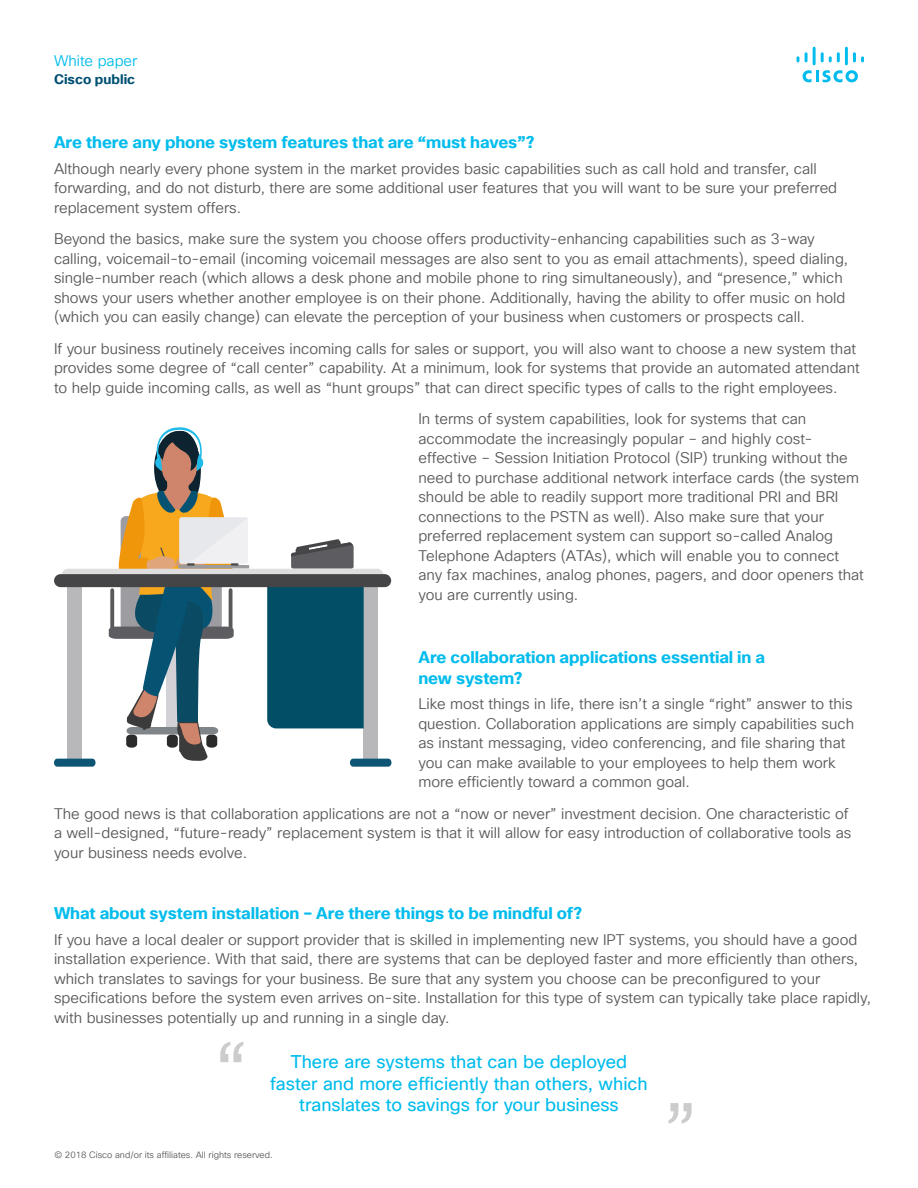
<style>
.page{position:relative;width:918px;height:1188px;background:#fff}
.page>*{position:absolute;margin:0;border:0;box-sizing:border-box;transform-origin:0 0}
.Body{font:18px/21.6px "Cisco Sans TT";color:#01bcec;text-align:center}
.Subhead3_Indigo{font:700 16.5px/21px "Cisco Sans TT";letter-spacing:-.005em;color:#01bcec}
.Body-2{font:15px/19.5px "Cisco Sans TT Light";color:#57585a}
.t1{font:15px "Cisco Sans TT Light";color:#01bcec}
.t2{font:700 13.5px "Cisco Sans TT";color:#005073}
.Body-3{font:9px "Cisco Sans TT Light";color:#57585a}
</style>
<div class="page">
<svg style="left:803px;top:70px;width:55px;height:12px"></svg>
<svg style="left:797px;top:56px;width:2px;height:6px"></svg>
<svg style="left:805px;top:52px;width:3px;height:10px"></svg>
<hr style="left:813px;top:47px;width:3px;height:18px;background:#01bcec">
<svg style="left:821px;top:52px;width:19px;height:10px"></svg>
<hr style="left:845px;top:47px;width:3px;height:18px;background:#01bcec">
<svg style="left:853px;top:52px;width:11px;height:10px"></svg>
<svg style="left:220px;top:1042px;width:23px;height:20px"></svg>
<svg style="left:669px;top:1103px;width:23px;height:21px"></svg>
<svg style="left:291px;top:539px;width:63px;height:30px"></svg>
<div style="left:68px;top:586px;width:14px;height:179px;background:#b8b8ba"></div>
<svg style="left:54px;top:759px;width:42px;height:8px"></svg>
<div style="left:364px;top:586px;width:14px;height:179px;background:#b8b8ba"></div>
<svg style="left:350px;top:759px;width:41px;height:8px"></svg>
<div style="left:267px;top:587px;width:97px;height:141px;background:#004f66"></div>
<div style="left:62px;top:569px;width:322px;height:13px;background:#dedede;border-radius:6px"></div>
<div style="left:54px;top:574px;width:337px;height:13px;background:#454547;border-radius:7px"></div>
<svg style="left:109px;top:427px;width:140px;height:334px"></svg>
<p class="t1" style="left:54px;top:51px;width:85px">White paper</p>
<p class="t2" style="left:54px;top:70px;width:83px">Cisco public</p>
<p class="Subhead3_Indigo" style="left:54px;top:132px;width:482px">Are there any phone system features that are “must haves”?</p>
<p class="Body-2" style="left:54px;top:159px;width:785px">Although nearly every phone system in the market provides basic capabilities such as call hold and transfer, call forwarding, and do not disturb, there are some additional user features that you will want to be sure your preferred replacement system offers.</p>
<p class="Body-2" style="left:54px;top:229px;width:796px">Beyond the basics, make sure the system you choose offers productivity-enhancing capabilities such as 3-way calling, voicemail-to-email (incoming voicemail messages are also sent to you as email attachments), speed dialing, single-number reach (which allows a desk phone and mobile phone to ring simultaneously), and “presence,” which shows your users whether another employee is on their phone. Additionally, having the ability to offer music on hold (which you can easily change) can elevate the perception of your business when customers or prospects call.</p>
<p class="Body-2" style="left:54px;top:339px;width:807px">If your business routinely receives incoming calls for sales or support, you will also want to choose a new system that provides some degree of “call center” capability. At a minimum, look for systems that provide an automated attendant to help guide incoming calls, as well as “hunt groups” that can direct specific types of calls to the right employees.</p>
<p class="Body-2" style="left:418px;top:409px;width:447px">In terms of system capabilities, look for systems that can accommodate the increasingly popular – and highly cost&shy;effective – Session Initiation Protocol (SIP) trunking without the need to purchase additional network interface cards (the system should be able to readily support more traditional PRI and BRI connections to the PSTN as well). Also make sure that your preferred replacement system can support so-called Analog Telephone Adapters (ATAs), which will enable you to connect any fax machines, analog phones, pagers, and door openers that you are currently using.</p>
<p class="Subhead3_Indigo" style="left:418px;top:647px;width:348px">Are collaboration applications essential in a new system?</p>
<p class="Body-2" style="left:418px;top:695px;width:437px">Like most things in life, there isn’t a single “right” answer to this question. Collaboration applications are simply capabilities such as instant messaging, video conferencing, and file sharing that you can make available to your employees to help them work more efficiently toward a common goal.</p>
<p class="Body-2" style="left:54px;top:804px;width:799px">The good news is that collaboration applications are not a “now or never” investment decision. One characteristic of a well-designed, “future-ready” replacement system is that it will allow for easy introduction of collaborative tools as your business needs evolve.</p>
<p class="Subhead3_Indigo" style="left:54px;top:903px;width:530px">What about system installation – Are there things to be mindful of?</p>
<p class="Body-2" style="left:54px;top:930px;width:819px">If you have a local dealer or support provider that is skilled in implementing new IPT systems, you should have a good installation experience. With that said, there are systems that can be deployed faster and more efficiently than others, which translates to savings for your business. Be sure that any system you choose can be preconfigured to your specifications before the system even arrives on-site. Installation for this type of system can typically take place rapidly, with businesses potentially up and running in a single day.</p>
<p class="Body" style="left:270px;top:1052px;width:379px">There are systems that can be deployed faster and more efficiently than others, which translates to savings for your business</p>
<p class="Body-3" style="left:54px;top:1149px;width:220px">© 2018 Cisco and/or its affiliates. All rights reserved.</p>
</div>
